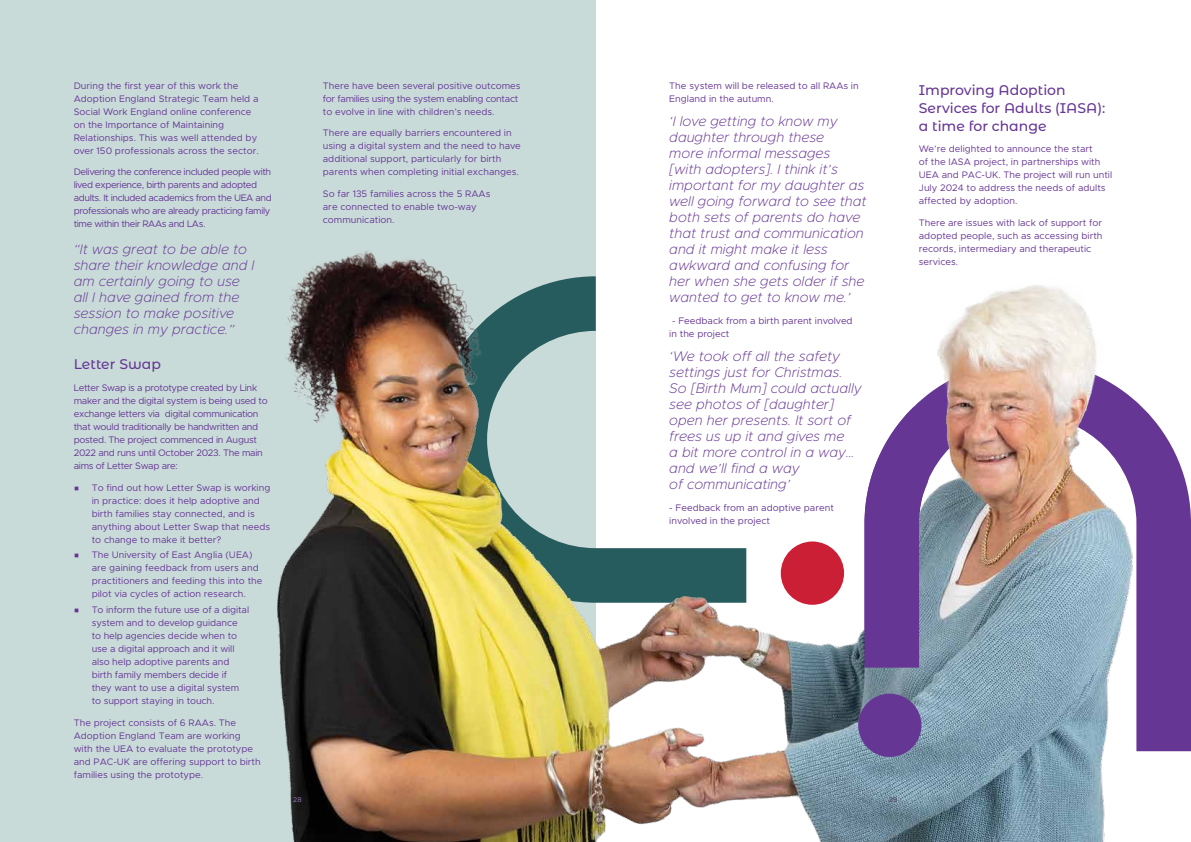
<style>
.page{position:relative;width:1191px;height:842px;background:#fff}
.page>*{position:absolute;margin:0;border:0;box-sizing:border-box;transform-origin:0 0}
.Paragraph_Style_1{font:italic 200 14px/16px "Metropolis";color:#663695}
.Paragraph_Style_1-2{font:500 14px/18px "Montserrat Alternates";color:#663695}
.Paragraph_Style_1-3{font:9.5px/13px "Metropolis";color:#663695}
.Paragraph_Style_1-4{font:9.5px/13px "Metropolis";letter-spacing:-.03em;color:#663695}
.Paragraph_Style_1-5{font:9.5px/13px "Metropolis";letter-spacing:-.04em;color:#663695}
.t1{font:7px "Metropolis";color:#9579b7}
.t2{font:7px "Metropolis";color:#572b69}
.s1{font-family:"Montserrat Alternates";font-weight:500}
</style>
<div class="page">
<div style="left:0;top:0;width:595px;height:842px;background:#c9dbd9"></div>
<img style="left:277px;top:165px;width:914px;height:677px">
<div style="left:780px;top:541px;width:64px;height:64px;background:#cb1f36;border-radius:50%"></div>
<div style="left:858px;top:694px;width:63px;height:63px;background:#663695;border-radius:50%"></div>
<svg style="left:864px;top:406px;width:64px;height:262px;background:#7b58a3"></svg>
<p class="Paragraph_Style_1-3" style="left:74px;top:79px;width:186px">During the first year of this work the Adoption England Strategic Team held a Social Work England online conference on the Importance of Maintaining Relationships. This was well attended by over 150 professionals across the sector.</p>
<p class="Paragraph_Style_1-5" style="left:74px;top:165px;width:200px">Delivering the conference included people with lived experience, birth parents and adopted adults. It included academics from the UEA and professionals who are already practicing family time within their RAAs and LAs.</p>
<p class="Paragraph_Style_1" style="left:74px;top:242px;width:182px">“It was great to be able to share their knowledge and I am certainly going to use all I have gained from the session to make positive changes in my practice.”</p>
<p class="Paragraph_Style_1-2" style="left:74px;top:355px;width:89px">Letter Swap</p>
<p class="Paragraph_Style_1-4" style="left:74px;top:381px;width:195px">Letter Swap is a prototype created by Link maker and the digital system is being used to exchange letters via digital communication that would traditionally be handwritten and posted. The project commenced in August 2022 and runs until October 2023. The main aims of Letter Swap are:</p>
<p class="Paragraph_Style_1-3" style="left:92px;top:481px;width:180px;text-indent:-18px"><span class="s1">■</span> To find out how Letter Swap is working in practice: does it help adoptive and birth families stay connected, and is anything about Letter Swap that needs to change to make it better?</p>
<p class="Paragraph_Style_1-3" style="left:92px;top:549px;width:172px;text-indent:-18px"><span class="s1">■</span> The University of East Anglia (UEA) are gaining feedback from users and practitioners and feeding this into the pilot via cycles of action research.</p>
<p class="Paragraph_Style_1-3" style="left:92px;top:603px;width:159px;text-indent:-18px"><span class="s1">■</span> To inform the future use of a digital system and to develop guidance to help agencies decide when to use a digital approach and it will also help adoptive parents and birth family members decide if they want to use a digital system to support staying in touch.</p>
<p class="Paragraph_Style_1-3" style="left:74px;top:716px;width:188px">The project consists of 6 RAAs. The Adoption England Team are working with the UEA to evaluate the prototype and PAC-UK are offering support to birth families using the prototype.</p>
<p class="Paragraph_Style_1-3" style="left:323px;top:79px;width:199px">There have been several positive outcomes for families using the system enabling contact to evolve in line with children’s needs.</p>
<p class="Paragraph_Style_1-3" style="left:323px;top:126px;width:199px">There are equally barriers encountered in using a digital system and the need to have additional support, particularly for birth parents when completing initial exchanges.</p>
<p class="Paragraph_Style_1-3" style="left:323px;top:187px;width:169px">So far 135 families across the 5 RAAs are connected to enable two-way communication.</p>
<p class="Paragraph_Style_1-3" style="left:669px;top:79px;width:191px">The system will be released to all RAAs in<br>England in the autumn.</p>
<p class="Paragraph_Style_1" style="left:669px;top:113px;width:199px">‘I love getting to know my daughter through these<br>more informal messages<br>[with adopters]. I think it’s important for my daughter as well going forward to see that both sets of parents do have that trust and communication and it might make it less awkward and confusing for her when she gets older if she wanted to get to know me.’</p>
<p class="Paragraph_Style_1-3" style="left:669px;top:314px;width:185px">- Feedback from a birth parent involved in the project</p>
<p class="Paragraph_Style_1" style="left:669px;top:348px;width:194px">‘We took off all the safety settings just for Christmas.<br>So [Birth Mum] could actually see photos of [daughter] open her presents. It sort of frees us up it and gives me<br>a bit more control in a way… and we’ll find a way<br>of communicating’</p>
<p class="Paragraph_Style_1-3" style="left:669px;top:501px;width:166px">- Feedback from an adoptive parent involved in the project</p>
<p class="Paragraph_Style_1-2" style="left:919px;top:80px;width:188px">Improving Adoption<br>Services for Adults (IASA): a time for change</p>
<p class="Paragraph_Style_1-3" style="left:919px;top:142px;width:195px">We’re delighted to announce the start<br>of the IASA project, in partnerships with UEA and PAC-UK. The project will run until July 2024 to address the needs of adults affected by adoption.</p>
<p class="Paragraph_Style_1-3" style="left:919px;top:216px;width:185px">There are issues with lack of support for adopted people, such as accessing birth records, intermediary and therapeutic services.</p>
<p class="t1" style="left:293px;top:795px;width:10px">28</p>
<p class="t2" style="left:888px;top:795px;width:10px">29</p>
</div>
